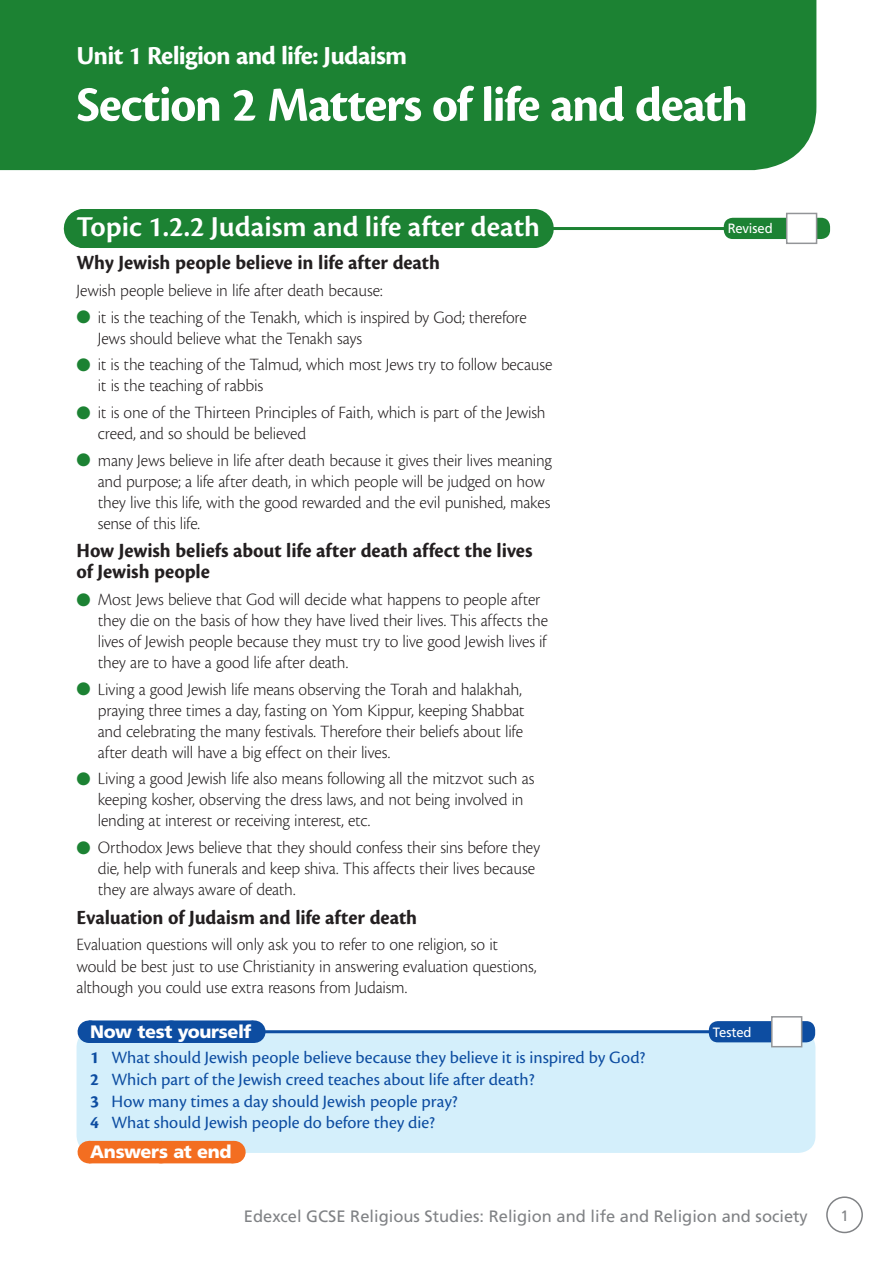
<style>
.page{position:relative;width:893px;height:1263px;background:#fff}
.page>*{position:absolute;margin:0;border:0;box-sizing:border-box;transform-origin:0 0}
.t1{font:700 51px "Cronos Pro";letter-spacing:-.03em;color:#fff}
.t2{font:600 30px "Cronos Pro";color:#fff}
.t3{font:700 27px "Cronos Pro";letter-spacing:-.03em;color:#fff}
.t4{font:700 21px/21px "Cronos Pro";letter-spacing:-.005em;color:#231f20}
.t5{font:300 18px/21px "Cronos Pro";letter-spacing:-.01em;color:#231f20}
.t6{font:18px/21.6px "Cronos Pro";color:#0d4da1}
.t7{font:900 18px "Frutiger";letter-spacing:-.025em;color:#fff}
.t8{font:900 18px "Frutiger LT Std";letter-spacing:-.02em;color:#fff}
.t9{font:16.5px "Frutiger";color:#808285}
.t10{font:15px "Frutiger";color:#808285}
.t11{font:13.5px "Frutiger";letter-spacing:-.01em;color:#fff}
.s1{color:#1c8233}
.s2{font-weight:700}
</style>
<div class="page">
<div style="left:826px;top:1196px;width:37px;height:37px;border:2px solid #808285;border-radius:50%"></div>
<div style="left:0;top:0;width:816px;height:170px;background:#1c8233"></div>
<div style="left:84px;top:209px;width:449px;height:39px;background:#1c8233"></div>
<hr style="left:83px;top:209px;width:1px;height:39px;background:#1c8233">
<hr style="left:533px;top:209px;width:1px;height:39px;background:#1c8233">
<hr style="left:77px;top:227px;width:686px;height:3px;background:#1c8233">
<div style="left:724px;top:218px;width:106px;height:21px;background:#1c8233;border-radius:9px"></div>
<div style="left:786px;top:213px;width:31px;height:31px;background:#fff;border:2px solid #939598"></div>
<div style="left:77px;top:1030px;width:738px;height:123px;background:#d4effb;border-radius:17px"></div>
<div style="left:89px;top:1020px;width:164px;height:23px;background:#0d4da1"></div>
<svg style="left:171px;top:1020px;width:41px;height:1px"></svg>
<svg style="left:253px;top:1020px;width:1px;height:23px"></svg>
<div style="left:89px;top:1141px;width:144px;height:22px;background:#f36e21"></div>
<svg style="left:233px;top:1141px;width:1px;height:22px"></svg>
<hr style="left:263px;top:1030px;width:448px;height:3px;background:#0d4da1">
<div style="left:709px;top:1021px;width:106px;height:21px;background:#0d4da1;border-radius:9px"></div>
<div style="left:771px;top:1016px;width:31px;height:31px;background:#fff;border:2px solid #939598"></div>
<h3 class="t3" style="left:77px;top:40px;width:332px">Unit 1 Religion and life: Judaism</h3>
<h1 class="t1" style="left:77px;top:75px;width:673px">Section 2 Matters of life and death</h1>
<h2 class="t2" style="left:77px;top:209px;width:465px">Topic 1.2.2 Judaism and life after death</h2>
<p class="t4" style="left:77px;top:253px;width:365px">Why Jewish people believe in life after death</p>
<p class="t5" style="left:77px;top:280px;width:307px">Jewish people believe in life after death because:</p>
<p class="t5" style="left:98px;top:306px;width:430px;text-indent:-21px"><span class="s1">●</span> it is the teaching of the Tenakh, which is inspired by God; therefore<br>Jews should believe what the Tenakh says</p>
<p class="t5" style="left:98px;top:354px;width:456px;text-indent:-21px"><span class="s1">●</span> it is the teaching of the Talmud, which most Jews try to follow because it is the teaching of rabbis</p>
<p class="t5" style="left:98px;top:402px;width:449px;text-indent:-21px"><span class="s1">●</span> it is one of the Thirteen Principles of Faith, which is part of the Jewish creed, and so should be believed</p>
<p class="t5" style="left:98px;top:449px;width:456px;text-indent:-21px"><span class="s1">●</span> many Jews believe in life after death because it gives their lives meaning and purpose; a life after death, in which people will be judged on how they live this life, with the good rewarded and the evil punished, makes sense of this life.</p>
<p class="t4" style="left:77px;top:541px;width:457px">How Jewish beliefs about life after death affect the lives of Jewish people</p>
<p class="t5" style="left:98px;top:589px;width:452px;text-indent:-21px"><span class="s1">●</span> Most Jews believe that God will decide what happens to people after they die on the basis of how they have lived their lives. This affects the lives of Jewish people because they must try to live good Jewish lives if they are to have a good life after death.</p>
<p class="t5" style="left:98px;top:678px;width:428px;text-indent:-21px"><span class="s1">●</span> Living a good Jewish life means observing the Torah and halakhah, praying three times a day, fasting on Yom Kippur, keeping Shabbat and celebrating the many festivals. Therefore their beliefs about life after death will have a big effect on their lives.</p>
<p class="t5" style="left:98px;top:768px;width:438px;text-indent:-21px"><span class="s1">●</span> Living a good Jewish life also means following all the mitzvot such as keeping kosher, observing the dress laws, and not being involved in lending at interest or receiving interest, etc.</p>
<p class="t5" style="left:98px;top:837px;width:444px;text-indent:-21px"><span class="s1">●</span> Orthodox Jews believe that they should confess their sins before they die, help with funerals and keep shiva. This affects their lives because they are always aware of death.</p>
<p class="t4" style="left:77px;top:907px;width:342px">Evaluation of Judaism and life after death</p>
<p class="t5" style="left:77px;top:934px;width:461px">Evaluation questions will only ask you to refer to one religion, so it would be best just to use Christianity in answering evaluation questions, although you could use extra reasons from Judaism.</p>
<p class="t7" style="left:90px;top:1020px;width:163px">Now test yourself</p>
<p class="t6" style="left:90px;top:1047px;width:557px"><span class="s2">1</span> What should Jewish people believe because they believe it is inspired by God?<br><span class="s2">2</span> Which part of the Jewish creed teaches about life after death?<br><span class="s2">3</span> How many times a day should Jewish people pray?<br><span class="s2">4</span> What should Jewish people do before they die?</p>
<p class="t8" style="left:90px;top:1141px;width:143px">Answers at end</p>
<p class="t11" style="left:728px;top:220px;width:46px">Revised</p>
<p class="t11" style="left:713px;top:1024px;width:40px">Tested</p>
<p class="t9" style="left:244px;top:1206px;width:565px">Edexcel GCSE Religious Studies: Religion and life and Religion and society</p>
<p class="t10" style="left:840px;top:1207px;width:10px">1</p>
</div>
